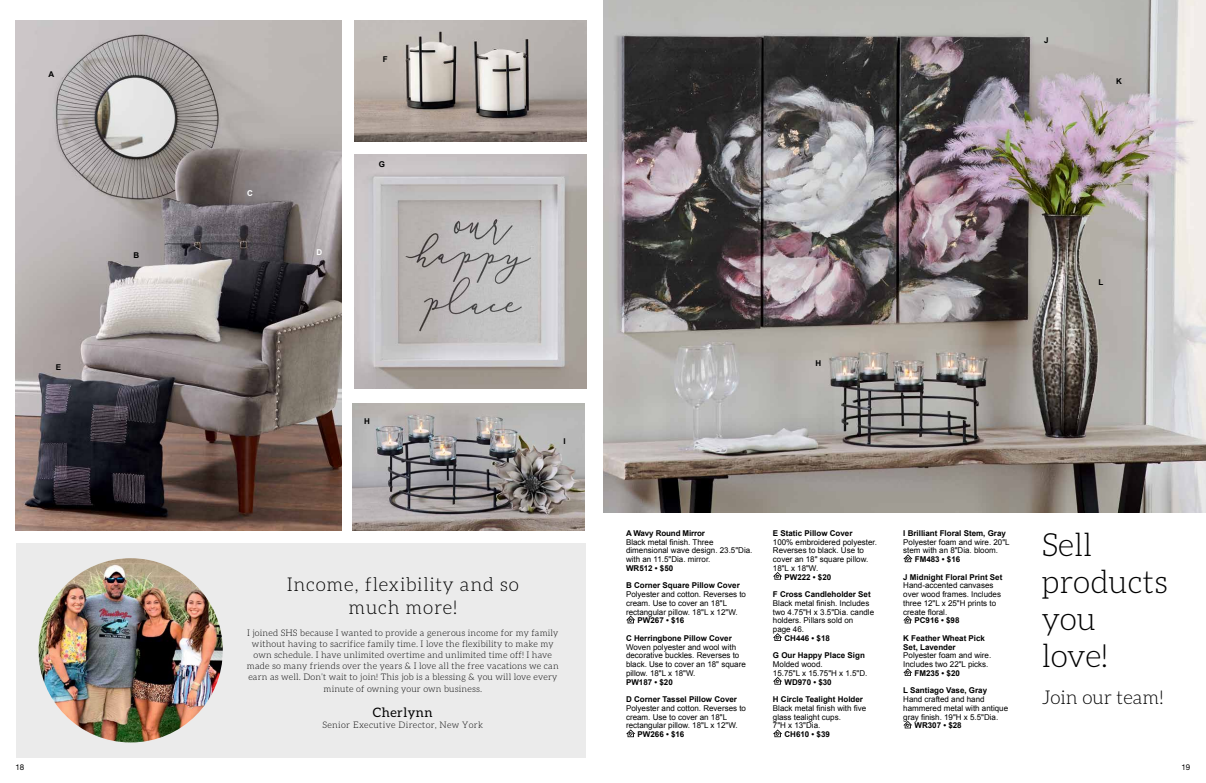
<style>
.page{position:relative;width:1206px;height:783px;background:#fff}
.page>*{position:absolute;margin:0;border:0;box-sizing:border-box;transform-origin:0 0}
.t1{font:300 32px/37px "Aleo";color:#000}
.t2{font:300 19px/22.8px "Aleo";letter-spacing:.04em;color:#000;text-align:center}
.t3{font:300 19px "Aleo";color:#000}
.t4{font:13px "Aleo";letter-spacing:.04em;color:#000}
.t5{font:300 9px/11px "Aleo";letter-spacing:.02em;color:#000;text-align:center}
.t6{font:300 9px "Aleo";letter-spacing:.04em;color:#000}
.t7{font:8px/8.8px "Arial";color:#000}
.t8{font:700 8px/17.5px "Arial";color:#000}
.t9{font:8px "Helvetica Neue LT Std";color:#000}
.t10{font:700 8px "Arial";color:#fff}
</style>
<div class="page">
<img style="left:603px;top:0;width:603px;height:513px">
<svg style="left:626px;top:616px;width:9px;height:7px"></svg>
<svg style="left:626px;top:729px;width:9px;height:8px"></svg>
<svg style="left:773px;top:572px;width:9px;height:8px"></svg>
<svg style="left:773px;top:633px;width:9px;height:8px"></svg>
<svg style="left:773px;top:677px;width:9px;height:8px"></svg>
<svg style="left:773px;top:729px;width:9px;height:8px"></svg>
<svg style="left:903px;top:554px;width:10px;height:8px"></svg>
<svg style="left:903px;top:616px;width:9px;height:7px"></svg>
<svg style="left:903px;top:668px;width:9px;height:8px"></svg>
<svg style="left:903px;top:721px;width:9px;height:7px"></svg>
<img style="left:16px;top:20px;width:325px;height:511px">
<img style="left:354px;top:154px;width:232px;height:234px">
<img style="left:353px;top:403px;width:232px;height:128px">
<img style="left:354px;top:20px;width:232px;height:121px">
<div style="left:16px;top:543px;width:570px;height:215px;background:#ebebeb"></div>
<img style="left:39px;top:558px;width:184px;height:184px;border-radius:92px">
<p class="t8" style="left:49px;top:65px;width:7px">A</p>
<p class="t8" style="left:56px;top:359px;width:7px">E</p>
<p class="t8" style="left:134px;top:247px;width:7px">B</p>
<p class="t8" style="left:383px;top:51px;width:6px">F</p>
<p class="t10" style="left:247px;top:188px;width:7px">C</p>
<p class="t10" style="left:316px;top:247px;width:7px">D</p>
<p class="t8" style="left:379px;top:156px;width:8px">G</p>
<p class="t8" style="left:364px;top:412px;width:7px">H</p>
<p class="t8" style="left:563px;top:432px;width:4px">I</p>
<h2 class="t2" style="left:287px;top:573px;width:233px">Income, flexibility and so much more!</h2>
<p class="t5" style="left:247px;top:628px;width:313px">I joined SHS because I wanted to provide a generous income for my family without having to sacrifice family time. I love the flexibility to make my own schedule. I have unlimited overtime and unlimited time off! I have made so many friends over the years &amp; I love all the free vacations we can earn as well. Don’t wait to join! This job is a blessing &amp; you will love every</p>
<p class="t5" style="left:324px;top:684px;width:160px">minute of owning your own business.</p>
<h3 class="t4" style="left:373px;top:705px;width:61px">Cherlynn</h3>
<p class="t6" style="left:322px;top:720px;width:162px">Senior Executive Director, New York</p>
<p class="t8" style="left:1044px;top:32px;width:6px">J</p>
<p class="t8" style="left:1116px;top:72px;width:7px">K</p>
<p class="t8" style="left:815px;top:355px;width:7px">H</p>
<p class="t8" style="left:1098px;top:274px;width:6px">L</p>
<p class="t8" style="left:626px;top:525px;width:81px">A Wavy Round Mirror</p>
<p class="t7" style="left:626px;top:538px;width:128px">Black metal finish. Three dimensional wave design. 23.5"Dia. with an 11.5"Dia. mirror.</p>
<p class="t8" style="left:626px;top:560px;width:115px">WR512 • $50<br>B Corner Square Pillow Cover</p>
<p class="t7" style="left:626px;top:590px;width:122px">Polyester and cotton. Reverses to cream. Use to cover an 18"L rectangular pillow. 18"L x 12"W.</p>
<p class="t8" style="left:626px;top:612px;width:107px;text-indent:12px">PW267 • $16<br>C Herringbone Pillow Cover</p>
<p class="t7" style="left:626px;top:643px;width:121px">Woven polyester and wool with decorative buckles. Reverses to black. Use to cover an 18" square pillow. 18"L x 18"W.</p>
<p class="t8" style="left:626px;top:673px;width:112px">PW187 • $20<br>D Corner Tassel Pillow Cover</p>
<p class="t7" style="left:626px;top:704px;width:122px">Polyester and cotton. Reverses to cream. Use to cover an 18"L rectangular pillow. 18"L x 12"W.</p>
<p class="t8" style="left:638px;top:726px;width:48px">PW266 • $16</p>
<p class="t8" style="left:773px;top:525px;width:81px">E Static Pillow Cover</p>
<p class="t7" style="left:773px;top:538px;width:106px">100% embroidered polyester.<br>Reverses to black. Use to cover an 18" square pillow.<br>18"L x 18"W.</p>
<p class="t8" style="left:773px;top:568px;width:99px;text-indent:12px">PW222 • $20<br>F Cross Candleholder Set</p>
<p class="t7" style="left:773px;top:599px;width:103px">Black metal finish. Includes two 4.75"H x 3.5"Dia. candle holders. Pillars sold on<br>page 46.</p>
<p class="t8" style="left:773px;top:630px;width:94px;text-indent:12px">CH446 • $18<br>G Our Happy Place Sign</p>
<p class="t7" style="left:773px;top:660px;width:96px">Molded wood.<br>15.75"L x 15.75"H x 1.5"D.</p>
<p class="t8" style="left:773px;top:673px;width:92px;text-indent:12px">WD970 • $30<br>H Circle Tealight Holder</p>
<p class="t7" style="left:773px;top:704px;width:95px">Black metal finish with five glass tealight cups.<br>7"H x 13"Dia.</p>
<p class="t8" style="left:784px;top:726px;width:47px">CH610 • $39</p>
<p class="t8" style="left:903px;top:525px;width:104px">I Brilliant Floral Stem, Gray</p>
<p class="t7" style="left:903px;top:538px;width:108px">Polyester foam and wire. 20"L stem with an 8"Dia. bloom.</p>
<p class="t8" style="left:903px;top:551px;width:101px;text-indent:12px">FM483 • $16<br>J Midnight Floral Print Set</p>
<p class="t7" style="left:903px;top:581px;width:99px">Hand-accented canvases over wood frames. Includes three 12"L x 25"H prints to create floral.</p>
<p class="t8" style="left:903px;top:612px;width:83px;text-indent:11px">PC916 • $98<br>K Feather Wheat Pick</p>
<p class="t8" style="left:903px;top:638px;width:54px">Set, Lavender</p>
<p class="t7" style="left:903px;top:651px;width:90px">Polyester foam and wire.<br>Includes two 22"L picks.</p>
<p class="t8" style="left:903px;top:665px;width:85px;text-indent:11px">FM235 • $20<br>L Santiago Vase, Gray</p>
<p class="t7" style="left:903px;top:695px;width:106px">Hand crafted and hand hammered metal with antique gray finish. 19"H x 5.5"Dia.</p>
<p class="t8" style="left:915px;top:717px;width:49px">WR307 • $28</p>
<h1 class="t1" style="left:1042px;top:526px;width:127px">Sell products you love!</h1>
<h2 class="t3" style="left:1042px;top:687px;width:123px">Join our team!</h2>
<p class="t9" style="left:15px;top:762px;width:10px">18</p>
<p class="t9" style="left:1181px;top:762px;width:10px">19</p>
</div>
